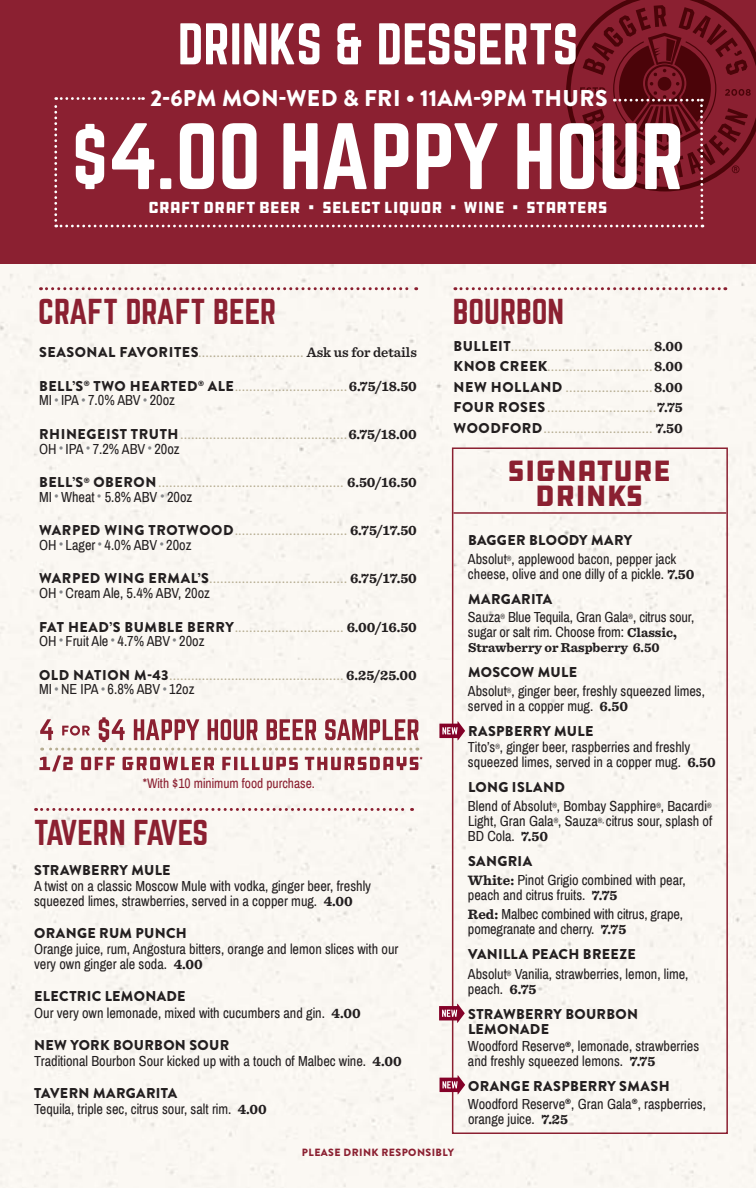
<style>
.page{position:relative;width:756px;height:1188px;background:#fff}
.page>*{position:absolute;margin:0;border:0;box-sizing:border-box;transform-origin:0 0}
.t1{font:51.3px "Norwester";color:#fff}
.t2{font:31.5px "Norwester";color:#8b2031}
.t3{font:31.5px "Norwester";letter-spacing:-.03em;color:#8b2031}
.t4{font:30.3px/25.5px "DDC Hardware";letter-spacing:-.02em;color:#8b2031;text-align:center}
.t5{font:900 22.8px "Brandon Grotesque";letter-spacing:.02em;color:#fff}
.t6{font:16.5px "DDC Hardware";letter-spacing:-.01em;color:#fff}
.t7{font:14.25px/15px "Archivo Narrow";color:#231f20}
.t8{font:900 14.25px/15px "Brandon Grotesque";letter-spacing:.025em;color:#231f20}
.t9{font:13.5px "Archivo Narrow";color:#8b2031}
.t10{font:700 13.5px "Sentinel";color:#231f20}
.t11{font:900 10.5px "Brandon Grotesque";letter-spacing:.04em;color:#8b2031}
.t12{font:900 9px "Brandon Grotesque";color:#b6ad92}
.s1{font-size:14.25px;color:#231f20}
.s2{font-family:"Sentinel";font-weight:600;font-size:14.25px;color:#231f20}
.s3{font-family:"Sentinel";font-weight:700;font-size:14.25px;color:#231f20}
.s4{color:#848689}
.s5{font-family:"Sentinel";font-weight:700}
.s6{font-family:"Sentinel";font-weight:700;font-size:13.5px}
.s7{font-family:"Brandon Grotesque";font-weight:900;font-size:13.5px}
</style>
<div class="page">
<div style="left:0;top:264px;width:756px;height:397px;background:#fbf8f3"></div>
<div style="left:0;top:661px;width:756px;height:527px;background:#fbf8f3"></div>
<div style="left:0;top:0;width:756px;height:264px;background:#8b2031"></div>
<svg style="left:617px;top:0;width:139px;height:141px"></svg>
<svg style="left:54px;top:5px;width:697px;height:222px"></svg>
<svg style="left:40px;top:287px;width:377px;height:3px"></svg>
<svg style="left:455px;top:287px;width:271px;height:3px"></svg>
<svg style="left:40px;top:717px;width:378px;height:25px"></svg>
<svg style="left:39px;top:748px;width:383px;height:24px"></svg>
<div style="left:452px;top:447px;width:276px;height:687px;border:2px solid #8b2031"></div>
<hr style="left:453px;top:512px;width:273px;height:2px;background:#8b2031">
<svg style="left:36px;top:808px;width:377px;height:3px"></svg>
<svg style="left:439px;top:1004px;width:26px;height:19px"></svg>
<svg style="left:439px;top:721px;width:26px;height:19px"></svg>
<svg style="left:440px;top:1075px;width:25px;height:19px"></svg>
<p class="t1" style="left:178px;top:19px;width:402px">DRINKS &amp; DESSERTS</p>
<p class="t5" style="left:151px;top:82px;width:459px">2-6PM MON-WED &amp; FRI • 11AM-9PM THURS</p>
<p class="t6" style="left:148px;top:197px;width:461px">CRAFT DRAFT BEER • SELECT LIQUOR • WINE • STARTERS</p>
<p class="t2" style="left:38px;top:296px;width:239px">CRAFT DRAFT BEER</p>
<p class="t12" style="left:39px;top:348px;width:379px"><span class="s1">SEASONAL FAVORITES</span>............................. <span class="s2">Ask us for details</span></p>
<p class="t12" style="left:39px;top:381px;width:379px"><span class="s1">BELL’S</span><sup>®</sup> <span class="s1">TWO HEARTED</span><sup>®</sup> <span class="s1">ALE</span>...............................<span class="s3">6.75/18.50</span></p>
<p class="t7" style="left:39px;top:393px;width:138px">MI <span class="s4">•</span> IPA <span class="s4">•</span> 7.0% ABV <span class="s4">•</span> 20oz</p>
<p class="t12" style="left:39px;top:429px;width:379px"><span class="s1">RHINEGEIST TRUTH</span>..............................................<span class="s3">6.75/18.00</span></p>
<p class="t7" style="left:39px;top:441px;width:142px">OH <span class="s4">•</span> IPA <span class="s4">•</span> 7.2% ABV <span class="s4">•</span> 20oz</p>
<p class="t12" style="left:39px;top:478px;width:379px"><span class="s1">BELL’S</span><sup>®</sup> <span class="s1">OBERON</span> ................................................... <span class="s3">6.50/16.50</span></p>
<p class="t7" style="left:39px;top:489px;width:155px">MI <span class="s4">•</span> Wheat <span class="s4">•</span> 5.8% ABV <span class="s4">•</span> 20oz</p>
<p class="t12" style="left:39px;top:526px;width:379px"><span class="s1">WARPED WING TROTWOOD</span>............................... <span class="s3">6.75/17.50</span></p>
<p class="t7" style="left:39px;top:538px;width:154px">OH <span class="s4">•</span> Lager <span class="s4">•</span> 4.0% ABV <span class="s4">•</span> 20oz</p>
<p class="t12" style="left:39px;top:574px;width:379px"><span class="s1">WARPED WING ERMAL’S</span>...................................... <span class="s3">6.75/17.50</span></p>
<p class="t7" style="left:39px;top:586px;width:173px">OH <span class="s4">•</span> Cream Ale, 5.4% ABV, 20oz</p>
<p class="t12" style="left:39px;top:622px;width:379px"><span class="s1">FAT HEAD’S BUMBLE BERRY</span>.............................. <span class="s3">6.00/16.50</span></p>
<p class="t7" style="left:39px;top:634px;width:167px">OH <span class="s4">•</span> Fruit Ale <span class="s4">•</span> 4.7% ABV <span class="s4">•</span> 20oz</p>
<p class="t12" style="left:39px;top:670px;width:379px"><span class="s1">OLD NATION M-43</span>................................................ <span class="s3">6.25/25.00</span></p>
<p class="t7" style="left:39px;top:682px;width:157px">MI <span class="s4">•</span> NE IPA <span class="s4">•</span> 6.8% ABV <span class="s4">•</span> 12oz</p>
<p class="t9" style="left:143px;top:775px;width:174px">*With $10 minimum food purchase.</p>
<p class="t3" style="left:34px;top:817px;width:176px">TAVERN FAVES</p>
<p class="t8" style="left:34px;top:863px;width:138px">STRAWBERRY MULE</p>
<p class="t7" style="left:34px;top:879px;width:339px">A twist on a classic Moscow Mule with vodka, ginger beer, freshly squeezed limes, strawberries, served in a copper mug. <span class="s5">4.00</span></p>
<p class="t8" style="left:34px;top:926px;width:154px">ORANGE RUM PUNCH</p>
<p class="t7" style="left:34px;top:942px;width:366px">Orange juice, rum, Angostura bitters, orange and lemon slices with our very own ginger ale soda. <span class="s5">4.00</span></p>
<p class="t8" style="left:34px;top:989px;width:153px">ELECTRIC LEMONADE</p>
<p class="t7" style="left:34px;top:1005px;width:328px">Our very own lemonade, mixed with cucumbers and gin. <span class="s5">4.00</span></p>
<p class="t8" style="left:34px;top:1037px;width:197px">NEW YORK BOURBON SOUR</p>
<p class="t7" style="left:34px;top:1054px;width:369px">Traditional Bourbon Sour kicked up with a touch of Malbec wine. <span class="s5">4.00</span></p>
<p class="t8" style="left:34px;top:1086px;width:145px">TAVERN MARGARITA</p>
<p class="t7" style="left:34px;top:1102px;width:234px">Tequila, triple sec, citrus sour, salt rim. <span class="s5">4.00</span></p>
<p class="t2" style="left:453px;top:296px;width:113px">BOURBON</p>
<p class="t12" style="left:454px;top:341px;width:231px"><span class="s1">BULLEIT</span>.......................................<span class="s3">8.00</span></p>
<p class="t12" style="left:454px;top:362px;width:231px"><span class="s1">KNOB CREEK</span>.............................<span class="s3">8.00</span></p>
<p class="t12" style="left:454px;top:382px;width:231px"><span class="s1">NEW HOLLAND</span> ........................<span class="s3">8.00</span></p>
<p class="t12" style="left:454px;top:403px;width:231px"><span class="s1">FOUR ROSES</span> ..............................<span class="s3">7.75</span></p>
<p class="t12" style="left:454px;top:423px;width:231px"><span class="s1">WOODFORD</span>.............................. <span class="s3">7.50</span></p>
<p class="t4" style="left:507px;top:458px;width:165px">SIGNATURE<br>DRINKS</p>
<p class="t8" style="left:468px;top:533px;width:166px">BAGGER BLOODY MARY</p>
<p class="t7" style="left:468px;top:552px;width:228px">Absolut<sup>®</sup>, applewood bacon, pepper jack cheese, olive and one dilly of a pickle. <span class="s5">7.50</span></p>
<p class="t8" style="left:468px;top:592px;width:86px">MARGARITA</p>
<p class="t7" style="left:468px;top:610px;width:228px">Sauza<sup>®</sup> Blue Tequila, Gran Gala<sup>®</sup>, citrus sour, sugar or salt rim. Choose from: <span class="s6">Classic</span><span class="s7">,</span></p>
<p class="t10" style="left:468px;top:637px;width:193px">Strawberry or Raspberry 6.50</p>
<p class="t8" style="left:468px;top:665px;width:110px">MOSCOW MULE</p>
<p class="t7" style="left:468px;top:684px;width:239px">Absolut<sup>®</sup>, ginger beer, freshly squeezed limes, served in a copper mug. <span class="s5">6.50</span></p>
<p class="t8" style="left:468px;top:724px;width:127px">RASPBERRY MULE</p>
<p class="t7" style="left:468px;top:740px;width:249px">Tito’s<sup>®</sup>, ginger beer, raspberries and freshly squeezed limes, served in a copper mug. <span class="s5">6.50</span></p>
<p class="t8" style="left:468px;top:780px;width:98px">LONG ISLAND</p>
<p class="t7" style="left:468px;top:799px;width:246px;text-align:justify">Blend of Absolut<sup>®</sup>, Bombay Sapphire<sup>®</sup>, Bacardi<sup>® </sup>Light, Gran Gala<sup>®</sup>, Sauza<sup>®,</sup> citrus sour, splash of BD Cola. <span class="s5">7.50</span></p>
<p class="t8" style="left:468px;top:854px;width:66px">SANGRIA</p>
<p class="t7" style="left:468px;top:873px;width:219px"><span class="s5">White:</span> Pinot Grigio combined with pear, peach and citrus fruits. <span class="s5">7.75</span></p>
<p class="t7" style="left:468px;top:907px;width:217px"><span class="s5">Red:</span> Malbec combined with citrus, grape, pomegranate and cherry. <span class="s5">7.75</span></p>
<p class="t8" style="left:468px;top:947px;width:169px">VANILLA PEACH BREEZE</p>
<p class="t7" style="left:468px;top:966px;width:222px">Absolut<sup>®</sup> Vanilia, strawberries, lemon, lime, peach. <span class="s5">6.75</span></p>
<p class="t8" style="left:468px;top:1006px;width:172px">STRAWBERRY BOURBON<br>LEMONADE</p>
<p class="t7" style="left:468px;top:1039px;width:233px">Woodford Reserve<sup>®</sup>, lemonade, strawberries and freshly squeezed lemons. <span class="s5">7.75</span></p>
<p class="t8" style="left:468px;top:1079px;width:203px">ORANGE RASPBERRY SMASH</p>
<p class="t7" style="left:468px;top:1097px;width:239px">Woodford Reserve<sup>®</sup>, Gran Gala<sup>®</sup>, raspberries, orange juice. <span class="s5">7.25</span></p>
<p class="t11" style="left:302px;top:1145px;width:153px">PLEASE DRINK RESPONSIBLY</p>
</div>
